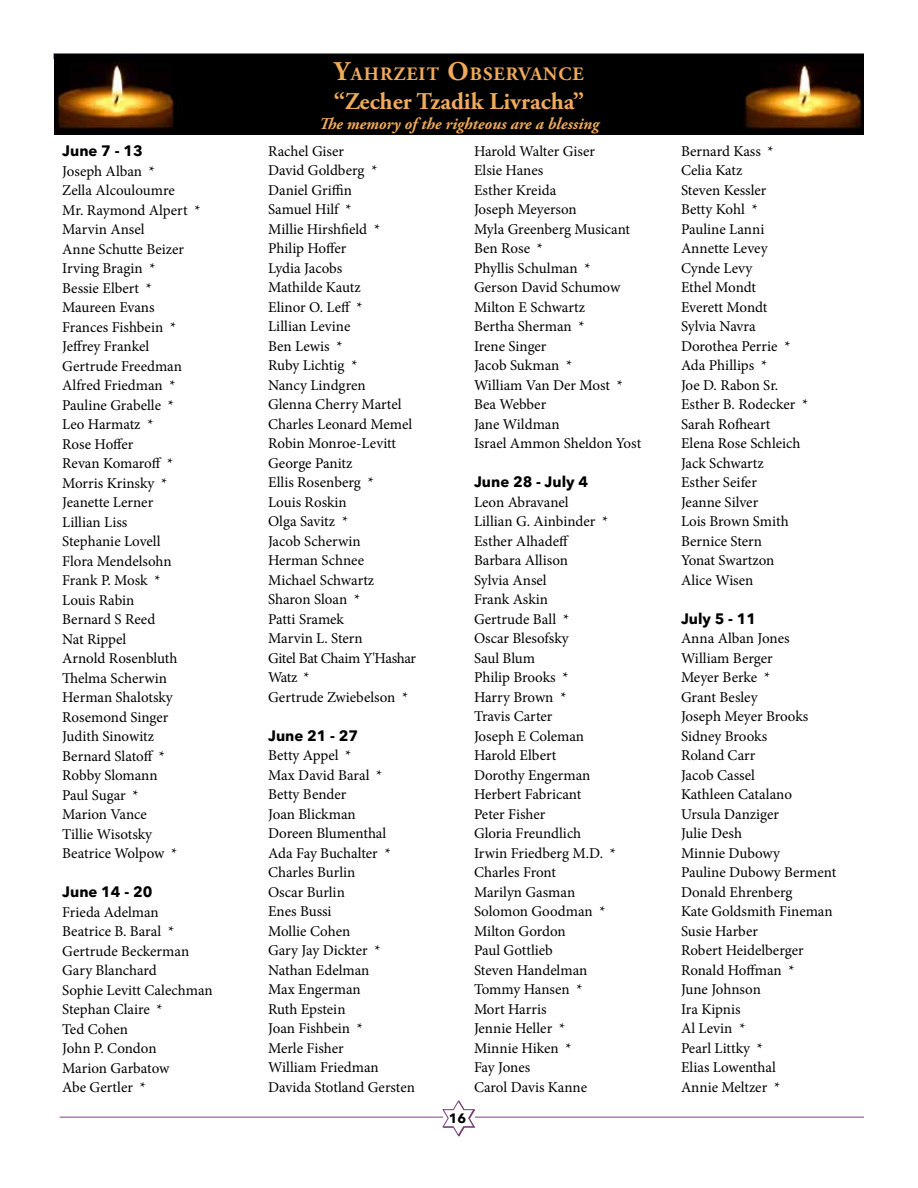
<style>
.page{position:relative;width:918px;height:1188px;background:#fff}
.page>*{position:absolute;margin:0;border:0;box-sizing:border-box;transform-origin:0 0}
.t1{font:700 24px "Adobe Garamond Pro";color:#efaa5b}
.t2{font:700 18.9px "Adobe Garamond Pro";letter-spacing:.055em;color:#efaa5b}
.t3{font:italic 700 16.5px "Adobe Garamond Pro";color:#efaa5b}
.t4{font:15px/19.5px "Minion Pro";color:#000}
.t5{font:700 15px "Avenir Next LT Pro";color:#000}
.t6{font:700 13.5px "Avenir Next LT Pro";color:#000}
.s1{font-size:27px}
</style>
<div class="page">
<svg style="left:443px;top:1100px;width:32px;height:37px"></svg>
<hr style="left:475px;top:1117px;width:389px;height:1px;background:#79457f">
<hr style="left:60px;top:1117px;width:383px;height:1px;background:#79457f">
<div style="left:53px;top:53px;width:811px;height:6px;background:#956d9a"></div>
<img style="left:54px;top:54px;width:810px;height:81px">
<p class="t5" style="left:62px;top:142px;width:82px">June 7 - 13</p>
<p class="t4" style="left:62px;top:161px;width:140px">Joseph Alban *<br>Zella Alcouloumre<br>Mr. Raymond Alpert *<br>Marvin Ansel<br>Anne Schutte Beizer<br>Irving Bragin *<br>Bessie Elbert *<br>Maureen Evans<br>Frances Fishbein *<br>Jeffrey Frankel<br>Gertrude Freedman<br>Alfred Friedman *<br>Pauline Grabelle *<br>Leo Harmatz *<br>Rose Hoffer<br>Revan Komaroff *<br>Morris Krinsky *<br>Jeanette Lerner<br>Lillian Liss<br>Stephanie Lovell<br>Flora Mendelsohn<br>Frank P. Mosk *<br>Louis Rabin<br>Bernard S Reed<br>Nat Rippel<br>Arnold Rosenbluth<br>Thelma Scherwin<br>Herman Shalotsky<br>Rosemond Singer<br>Judith Sinowitz<br>Bernard Slatoff *<br>Robby Slomann<br>Paul Sugar *<br>Marion Vance<br>Tillie Wisotsky<br>Beatrice Wolpow *</p>
<p class="t5" style="left:62px;top:883px;width:92px">June 14 - 20</p>
<p class="t4" style="left:62px;top:902px;width:152px">Frieda Adelman<br>Beatrice B. Baral *<br>Gertrude Beckerman<br>Gary Blanchard<br>Sophie Levitt Calechman<br>Stephan Claire *<br>Ted Cohen<br>John P. Condon<br>Marion Garbatow<br>Abe Gertler *</p>
<p class="t2" style="left:334px;top:63px;width:251px"><span class="s1">Y</span>AHRZEIT <span class="s1">O</span>BSERVANCE</p>
<h1 class="t1" style="left:334px;top:87px;width:252px">“Zecher Tzadik Livracha”</h1>
<p class="t3" style="left:319px;top:114px;width:281px">The memory of the righteous are a blessing</p>
<p class="t4" style="left:268px;top:141px;width:150px">Rachel Giser<br>David Goldberg *<br>Daniel Griffin<br>Samuel Hilf *<br>Millie Hirshfield *<br>Philip Hoffer<br>Lydia Jacobs<br>Mathilde Kautz<br>Elinor O. Leff *<br>Lillian Levine<br>Ben Lewis *<br>Ruby Lichtig *<br>Nancy Lindgren<br>Glenna Cherry Martel<br>Charles Leonard Memel<br>Robin Monroe-Levitt<br>George Panitz<br>Ellis Rosenberg *<br>Louis Roskin<br>Olga Savitz *<br>Jacob Scherwin<br>Herman Schnee<br>Michael Schwartz<br>Sharon Sloan *<br>Patti Sramek<br>Marvin L. Stern<br>Gitel Bat Chaim Y'Hashar<br>Watz *<br>Gertrude Zwiebelson *</p>
<p class="t5" style="left:268px;top:726px;width:92px">June 21 - 27</p>
<p class="t4" style="left:268px;top:746px;width:148px">Betty Appel *<br>Max David Baral *<br>Betty Bender<br>Joan Blickman<br>Doreen Blumenthal<br>Ada Fay Buchalter *<br>Charles Burlin<br>Oscar Burlin<br>Enes Bussi<br>Mollie Cohen<br>Gary Jay Dickter *<br>Nathan Edelman<br>Max Engerman<br>Ruth Epstein<br>Joan Fishbein *<br>Merle Fisher<br>William Friedman<br>Davida Stotland Gersten</p>
<p class="t4" style="left:474px;top:141px;width:169px">Harold Walter Giser<br>Elsie Hanes<br>Esther Kreida<br>Joseph Meyerson<br>Myla Greenberg Musicant<br>Ben Rose *<br>Phyllis Schulman *<br>Gerson David Schumow<br>Milton E Schwartz<br>Bertha Sherman *<br>Irene Singer<br>Jacob Sukman *<br>William Van Der Most *<br>Bea Webber<br>Jane Wildman<br>Israel Ammon Sheldon Yost</p>
<p class="t5" style="left:474px;top:473px;width:116px">June 28 - July 4</p>
<p class="t4" style="left:474px;top:492px;width:144px">Leon Abravanel<br>Lillian G. Ainbinder *<br>Esther Alhadeff<br>Barbara Allison<br>Sylvia Ansel<br>Frank Askin<br>Gertrude Ball *<br>Oscar Blesofsky<br>Saul Blum<br>Philip Brooks *<br>Harry Brown *<br>Travis Carter<br>Joseph E Coleman<br>Harold Elbert<br>Dorothy Engerman<br>Herbert Fabricant<br>Peter Fisher<br>Gloria Freundlich<br>Irwin Friedberg M.D. *<br>Charles Front<br>Marilyn Gasman<br>Solomon Goodman *<br>Milton Gordon<br>Paul Gottlieb<br>Steven Handelman<br>Tommy Hansen *<br>Mort Harris<br>Jennie Heller *<br>Minnie Hiken *<br>Fay Jones<br>Carol Davis Kanne</p>
<p class="t6" style="left:449px;top:1110px;width:19px">16</p>
<p class="t4" style="left:681px;top:141px;width:129px">Bernard Kass *<br>Celia Katz<br>Steven Kessler<br>Betty Kohl *<br>Pauline Lanni<br>Annette Levey<br>Cynde Levy<br>Ethel Mondt<br>Everett Mondt<br>Sylvia Navra<br>Dorothea Perrie *<br>Ada Phillips *<br>Joe D. Rabon Sr.<br>Esther B. Rodecker *<br>Sarah Rofheart<br>Elena Rose Schleich<br>Jack Schwartz<br>Esther Seifer<br>Jeanne Silver<br>Lois Brown Smith<br>Bernice Stern<br>Yonat Swartzon<br>Alice Wisen</p>
<p class="t5" style="left:681px;top:609px;width:77px">July 5 - 11</p>
<p class="t4" style="left:681px;top:629px;width:157px">Anna Alban Jones<br>William Berger<br>Meyer Berke *<br>Grant Besley<br>Joseph Meyer Brooks<br>Sidney Brooks<br>Roland Carr<br>Jacob Cassel<br>Kathleen Catalano<br>Ursula Danziger<br>Julie Desh<br>Minnie Dubowy<br>Pauline Dubowy Berment<br>Donald Ehrenberg<br>Kate Goldsmith Fineman<br>Susie Harber<br>Robert Heidelberger<br>Ronald Hoffman *<br>June Johnson<br>Ira Kipnis<br>Al Levin *<br>Pearl Littky *<br>Elias Lowenthal<br>Annie Meltzer *</p>
</div>
